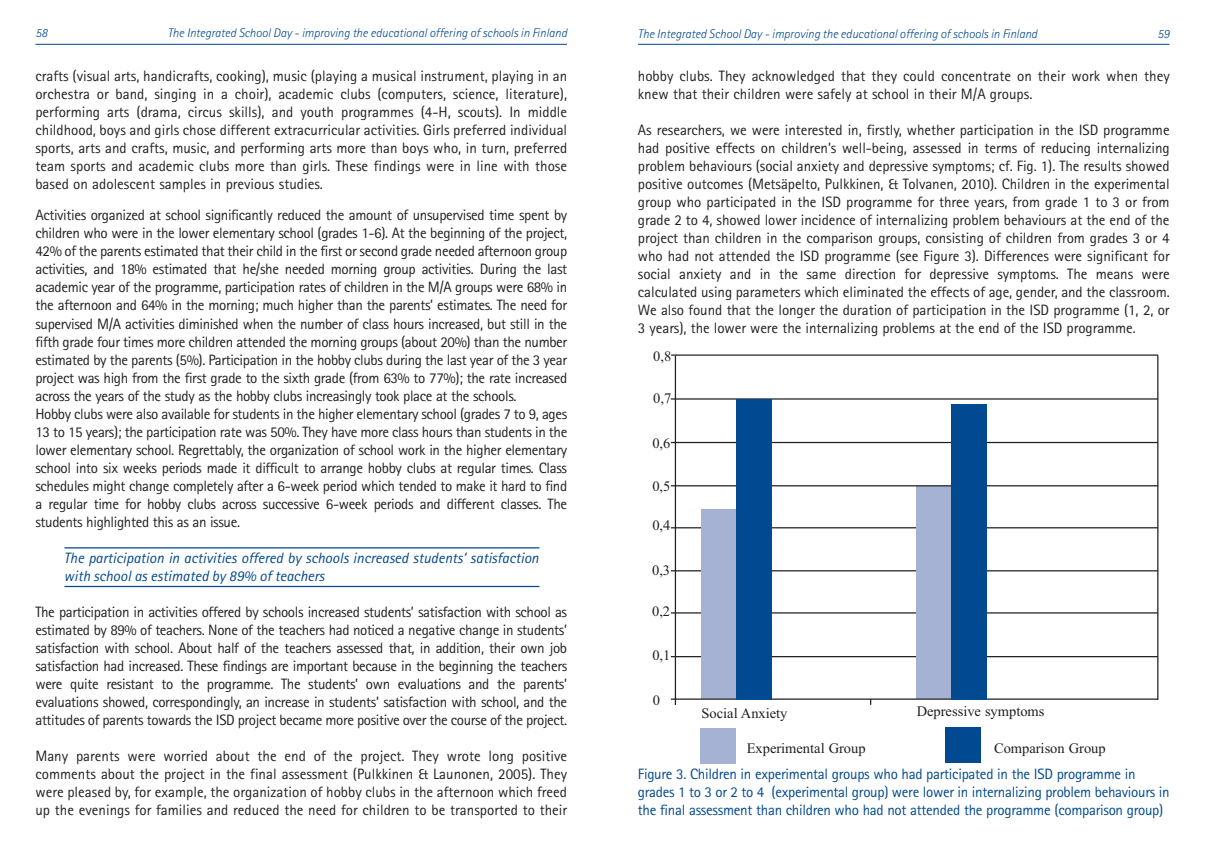
<style>
.page{position:relative;width:1205px;height:851px;background:#fff}
.page>*{position:absolute;margin:0;border:0;box-sizing:border-box;transform-origin:0 0}
.t1{font:15px/18px "Rotis Sans Serif";letter-spacing:-.025em;color:#231f20;text-align:justify}
.t2{font:15px/18px "Rotis Sans Serif";letter-spacing:-.02em;color:#014990}
.t3{font:15px/18px "Rotis Sans Serif";color:#231f20}
.t4{font:italic 15px/18px "Rotis Sans Serif";color:#014990}
.t5{font:14.5px "Times New Roman";color:#231f20}
.t6{font:italic 300 12.5px "Rotis Sans Serif";color:#014990}
</style>
<div class="page">
<hr style="left:638px;top:44px;width:531px;height:1px;background:#014990">
<hr style="left:35px;top:44px;width:532px;height:1px;background:#014990">
<hr style="left:675px;top:355px;width:1px;height:349px;background:#231f20">
<hr style="left:1157px;top:355px;width:1px;height:344px;background:#231f20">
<hr style="left:671px;top:656px;width:487px;height:1px;background:#231f20">
<hr style="left:671px;top:612px;width:487px;height:1px;background:#231f20">
<hr style="left:671px;top:570px;width:487px;height:1px;background:#231f20">
<hr style="left:671px;top:527px;width:487px;height:1px;background:#231f20">
<hr style="left:671px;top:442px;width:487px;height:1px;background:#231f20">
<hr style="left:671px;top:354px;width:487px;height:1px;background:#231f20">
<div style="left:701px;top:509px;width:36px;height:190px;background:#a5b2d4"></div>
<div style="left:701px;top:728px;width:35px;height:35px;background:#a5b2d4"></div>
<div style="left:945px;top:727px;width:35px;height:35px;background:#014990"></div>
<div style="left:917px;top:486px;width:35px;height:212px;background:#a5b2d4"></div>
<hr style="left:671px;top:698px;width:487px;height:1px;background:#231f20">
<hr style="left:671px;top:398px;width:487px;height:1px;background:#231f20">
<hr style="left:671px;top:485px;width:487px;height:1px;background:#231f20">
<div style="left:951px;top:403px;width:36px;height:296px;background:#014990"></div>
<div style="left:736px;top:399px;width:36px;height:300px;background:#014990"></div>
<hr style="left:64px;top:547px;width:475px;height:1px;background:#014990">
<hr style="left:64px;top:585px;width:475px;height:2px;background:#014990">
<p class="t6" style="left:35px;top:29px;width:14px">58</p>
<p class="t6" style="left:168px;top:29px;width:401px">The Integrated School Day - improving the educational offering of schools in Finland</p>
<p class="t6" style="left:638px;top:30px;width:401px">The Integrated School Day - improving the educational offering of schools in Finland</p>
<p class="t6" style="left:1157px;top:30px;width:14px">59</p>
<p class="t1" style="left:35px;top:69px;width:533px">crafts (visual arts, handicrafts, cooking), music (playing a musical instrument, playing in an orchestra or band, singing in a choir), academic clubs (computers, science, literature), performing arts (drama, circus skills), and youth programmes (4-H, scouts). In middle childhood, boys and girls chose different extracurricular activities. Girls preferred individual sports, arts and crafts, music, and performing arts more than boys who, in turn, preferred team sports and academic clubs more than girls. These findings were in line with those based on adolescent samples in previous studies.</p>
<p class="t1" style="left:35px;top:208px;width:533px;text-align:left">Activities organized at school significantly reduced the amount of unsupervised time spent by children who were in the lower elementary school (grades 1-6). At the beginning of the project, 42% of the parents estimated that their child in the first or second grade needed afternoon group activities, and 18% estimated that he/she needed morning group activities. During the last academic year of the programme, participation rates of children in the M/A groups were 68% in the afternoon and 64% in the morning; much higher than the parents’ estimates. The need for supervised M/A activities diminished when the number of class hours increased, but still in the fifth grade four times more children attended the morning groups (about 20%) than the number estimated by the parents (5%). Participation in the hobby clubs during the last year of the 3 year project was high from the first grade to the sixth grade (from 63% to 77%); the rate increased across the years of the study as the hobby clubs increasingly took place at the schools.<br>Hobby clubs were also available for students in the higher elementary school (grades 7 to 9, ages 13 to 15 years); the participation rate was 50%. They have more class hours than students in the lower elementary school. Regrettably, the organization of school work in the higher elementary school into six weeks periods made it difficult to arrange hobby clubs at regular times. Class schedules might change completely after a 6-week period which tended to make it hard to find a regular time for hobby clubs across successive 6-week periods and different classes. The students highlighted this as an issue.</p>
<p class="t4" style="left:64px;top:550px;width:476px">The participation in activities offered by schools increased students’ satisfaction with school as estimated by 89% of teachers</p>
<p class="t1" style="left:35px;top:604px;width:533px">The participation in activities offered by schools increased students’ satisfaction with school as estimated by 89% of teachers. None of the teachers had noticed a negative change in students’ satisfaction with school. About half of the teachers assessed that, in addition, their own job satisfaction had increased. These findings are important because in the beginning the teachers were quite resistant to the programme. The students’ own evaluations and the parents’ evaluations showed, correspondingly, an increase in students’ satisfaction with school, and the attitudes of parents towards the ISD project became more positive over the course of the project.</p>
<p class="t1" style="left:35px;top:748px;width:533px">Many parents were worried about the end of the project. They wrote long positive comments about the project in the final assessment (Pulkkinen &amp; Launonen, 2005). They were pleased by, for example, the organization of hobby clubs in the afternoon which freed up the evenings for families and reduced the need for children to be transported to their</p>
<p class="t3" style="left:638px;top:69px;width:533px">hobby clubs. They acknowledged that they could concentrate on their work when they knew that their children were safely at school in their M/A groups.</p>
<p class="t1" style="left:638px;top:123px;width:533px">As researchers, we were interested in, firstly, whether participation in the ISD programme had positive effects on children’s well-being, assessed in terms of reducing internalizing problem behaviours (social anxiety and depressive symptoms; cf. Fig. 1). The results showed positive outcomes (Metsäpelto, Pulkkinen, &amp; Tolvanen, 2010). Children in the experimental group who participated in the ISD programme for three years, from grade 1 to 3 or from grade 2 to 4, showed lower incidence of internalizing problem behaviours at the end of the project than children in the comparison groups, consisting of children from grades 3 or 4 who had not attended the ISD programme (see Figure 3). Differences were significant for social anxiety and in the same direction for depressive symptoms. The means were calculated using parameters which eliminated the effects of age, gender, and the classroom.<br>We also found that the longer the duration of participation in the ISD programme (1, 2, or 3 years), the lower were the internalizing problems at the end of the ISD programme.</p>
<p class="t5" style="left:653px;top:347px;width:20px">0,8</p>
<p class="t5" style="left:653px;top:390px;width:20px">0,7</p>
<p class="t5" style="left:652px;top:434px;width:20px">0,6</p>
<p class="t5" style="left:652px;top:477px;width:20px">0,5</p>
<p class="t5" style="left:652px;top:517px;width:20px">0,4</p>
<p class="t5" style="left:652px;top:561px;width:20px">0,3</p>
<p class="t5" style="left:652px;top:602px;width:20px">0,2</p>
<p class="t5" style="left:652px;top:646px;width:20px">0,1</p>
<p class="t5" style="left:653px;top:691px;width:9px">0</p>
<p class="t5" style="left:916px;top:702px;width:129px">Depressive symptoms</p>
<p class="t5" style="left:701px;top:704px;width:88px">Social Anxiety</p>
<p class="t5" style="left:747px;top:739px;width:120px">Experimental Group</p>
<p class="t5" style="left:994px;top:739px;width:113px">Comparison Group</p>
<p class="t2" style="left:638px;top:766px;width:533px">Figure 3. Children in experimental groups who had participated in the ISD programme in grades 1 to 3 or 2 to 4 (experimental group) were lower in internalizing problem behaviours in the final assessment than children who had not attended the programme (comparison group)</p>
</div>
